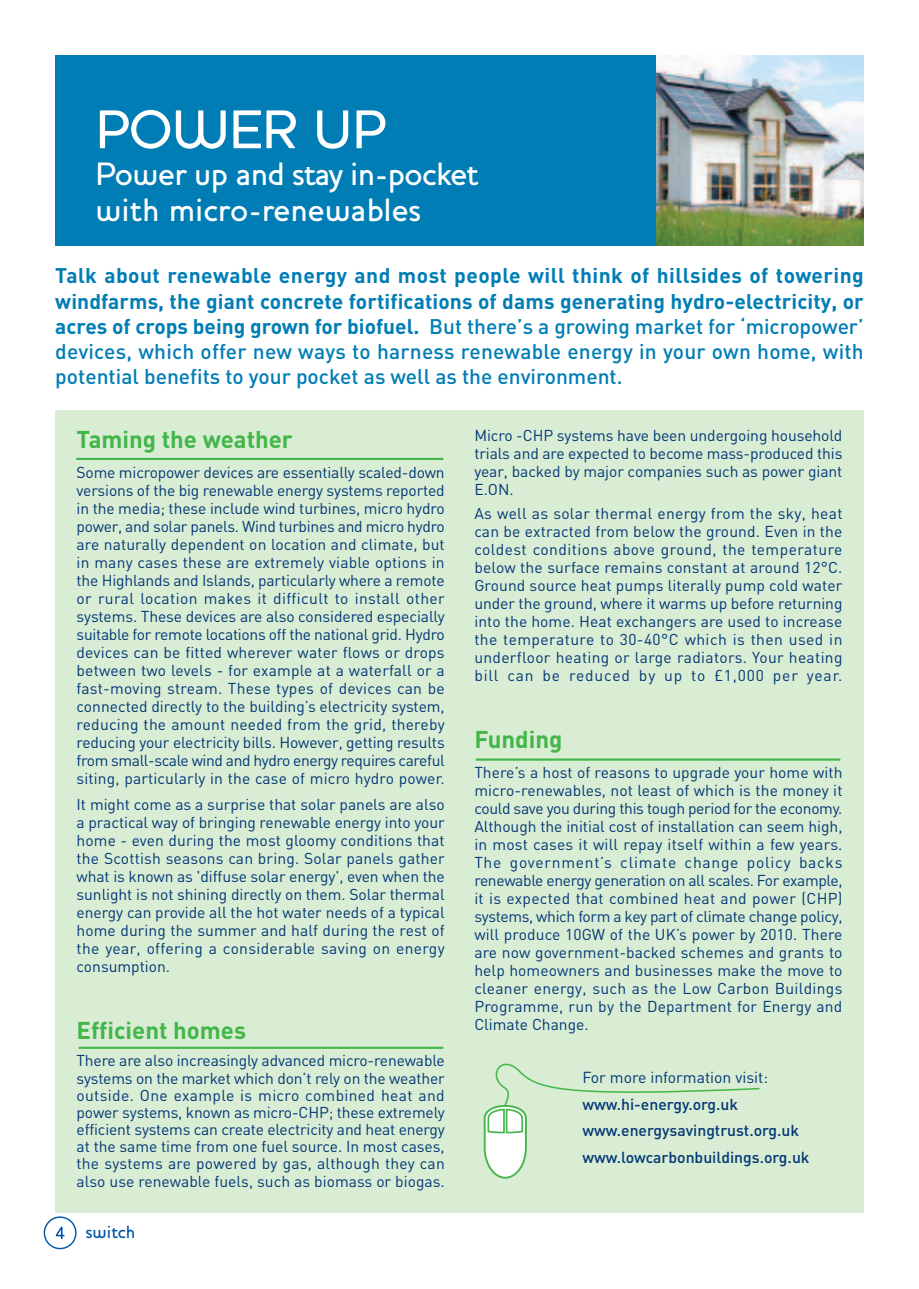
<style>
.page{position:relative;width:919px;height:1289px;background:#fff}
.page>*{position:absolute;margin:0;border:0;box-sizing:border-box;transform-origin:0 0}
.t1{font:500 55.5px "Houschka";color:#fff}
.t2{font:500 33px/36.3px "Houschka";letter-spacing:-.015em;color:#fff}
.t3{font:700 24px "DIN";color:#42b649}
.t4{font:700 21px/25.2px "DIN";letter-spacing:.005em;color:#007db5;text-align:justify}
.t5{font:500 18px "Houschka";color:#0154a6}
.t6{font:500 15.75px/26.5px "DIN";color:#013775}
.t7{font:15.75px "DIN";color:#013775}
.t8{font:15.6px/18px "DIN";letter-spacing:.01em;color:#013775;text-align:justify}
.s1{font-weight:500}
</style>
<div class="page">
<div style="left:55px;top:410px;width:808px;height:802px;background:#d9ecd4"></div>
<div style="left:55px;top:56px;width:808px;height:190px;background:#007db5"></div>
<img style="left:656px;top:56px;width:207px;height:190px">
<hr style="left:76px;top:458px;width:367px;height:2px;background:#42b649">
<hr style="left:79px;top:1046px;width:364px;height:2px;background:#42b649">
<hr style="left:475px;top:758px;width:365px;height:2px;background:#42b649">
<svg style="left:56px;top:1226px;width:8px;height:12px"></svg>
<div style="left:44px;top:1216px;width:33px;height:33px;border:1px solid #0154a6;border-radius:50%"></div>
<svg style="left:483px;top:1063px;width:277px;height:116px"></svg>
<h1 class="t1" style="left:95px;top:109px;width:293px">POWER UP</h1>
<h2 class="t2" style="left:95px;top:159px;width:385px">Power up and stay in-pocket with micro-renewables</h2>
<p class="t4" style="left:55px;top:265px;width:810px">Talk about renewable energy and most people will think of hillsides of towering windfarms, the giant concrete fortifications of dams generating hydro-electricity, or acres of crops being grown for biofuel. <span class="s1">But there’s a growing market for ‘micropower’ devices, which offer new ways to harness renewable energy in your own home, with potential benefits to your pocket as well as the environment.</span></p>
<h3 class="t3" style="left:77px;top:430px;width:218px">Taming the weather</h3>
<p class="t8" style="left:77px;top:466px;width:369px">Some micropower devices are essentially scaled-down versions of the big renewable energy systems reported in the media; these include wind turbines, micro hydro power, and solar panels. Wind turbines and micro hydro are naturally dependent on location and climate, but in many cases these are extremely viable options in the Highlands and Islands, particularly where a remote or rural location makes it difficult to install other systems. These devices are also considered especially suitable for remote locations off the national grid. Hydro devices can be fitted wherever water flows or drops between two levels - for example at a waterfall or a fast-moving stream. These types of devices can be connected directly to the building’s electricity system, reducing the amount needed from the grid, thereby reducing your electricity bills. However, getting results from small-scale wind and hydro energy requires careful siting, particularly in the case of micro hydro power.</p>
<p class="t8" style="left:77px;top:797px;width:369px">It might come as a surprise that solar panels are also a practical way of bringing renewable energy into your home - even during the most gloomy conditions that the Scottish seasons can bring. Solar panels gather what is known as 'diffuse solar energy', even when the sunlight is not shining directly on them. Solar thermal energy can provide all the hot water needs of a typical home during the summer and half during the rest of the year, offering a considerable saving on energy consumption.</p>
<h3 class="t3" style="left:77px;top:1021px;width:171px">Efficient homes</h3>
<p class="t8" style="left:77px;top:1054px;width:370px;line-height:17.1px">There are also increasingly advanced micro-renewable systems on the market which don’t rely on the weather outside. One example is micro combined heat and power systems, known as micro-CHP; these extremely efficient systems can create electricity and heat energy at the same time from one fuel source. In most cases, the systems are powered by gas, although they can also use renewable fuels, such as biomass or biogas.</p>
<p class="t5" style="left:86px;top:1225px;width:51px">switch</p>
<p class="t8" style="left:474px;top:428px;width:369px">Micro -CHP systems have been undergoing household trials and are expected to become mass-produced this year, backed by major companies such as power giant E.ON.</p>
<p class="t8" style="left:474px;top:506px;width:369px">As well as solar thermal energy from the sky, heat can be extracted from below the ground. Even in the coldest conditions above ground, the temperature below the surface remains constant at around 12°C.<br>Ground source heat pumps literally pump cold water under the ground, where it warms up before returning into the home. Heat exchangers are used to increase the temperature to 30-40°C which is then used in underfloor heating or large radiators. Your heating bill can be reduced by up to £1,000 per year.</p>
<h3 class="t3" style="left:474px;top:730px;width:90px">Funding</h3>
<p class="t8" style="left:474px;top:765px;width:369px">There’s a host of reasons to upgrade your home with micro-renewables, not least of which is the money it could save you during this tough period for the economy.<br>Although the initial cost of installation can seem high, in most cases it will repay itself within a few years.<br>The government’s climate change policy backs renewable energy generation on all scales. For example, it is expected that combined heat and power (CHP) systems, which form a key part of climate change policy, will produce 10GW of the UK’s power by 2010. There are now government-backed schemes and grants to help homeowners and businesses make the move to cleaner energy, such as the Low Carbon Buildings Programme, run by the Department for Energy and Climate Change.</p>
<p class="t7" style="left:582px;top:1071px;width:187px">For more information visit:</p>
<p class="t6" style="left:582px;top:1092px;width:229px">www.hi-energy.org.uk www.energysavingtrust.org.uk www.lowcarbonbuildings.org.uk</p>
</div>
